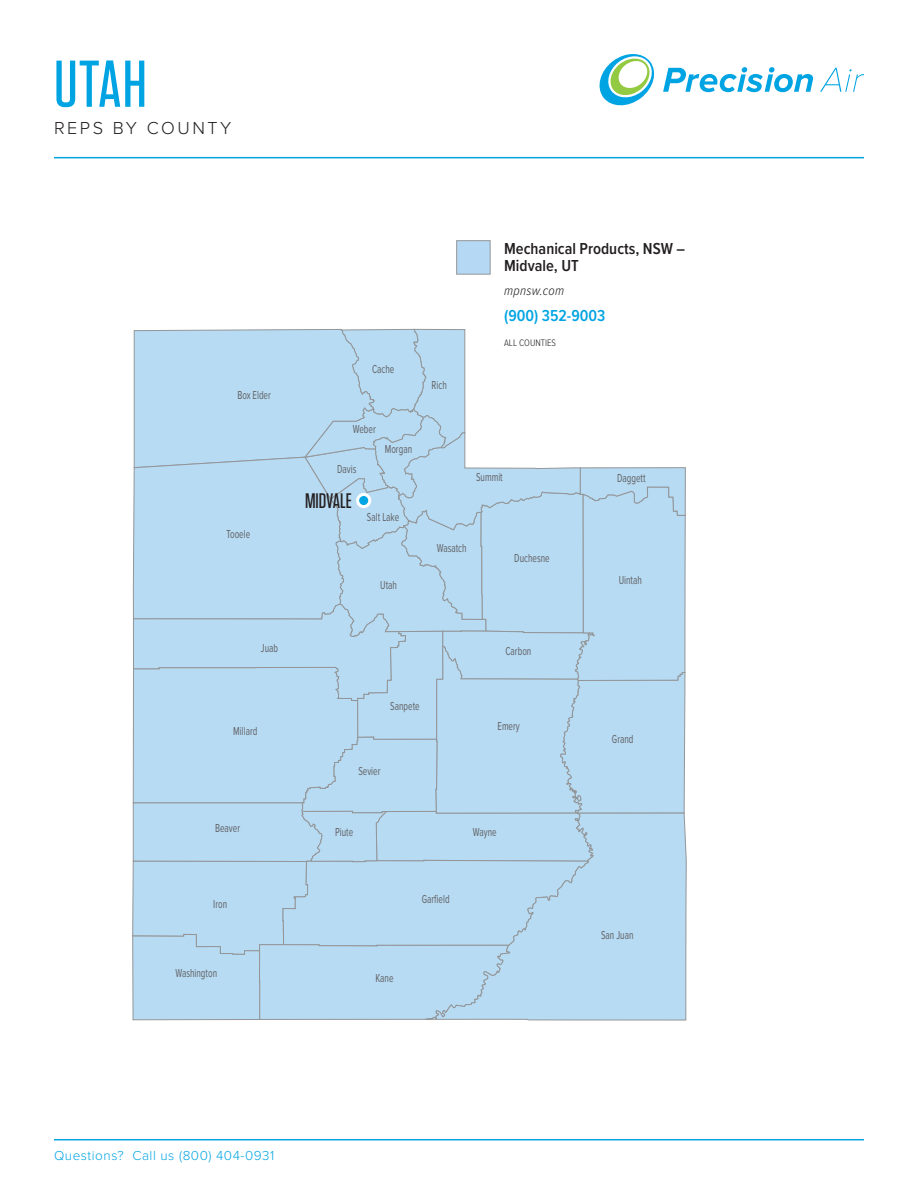
<style>
.page{position:relative;width:918px;height:1188px;background:#fff}
.page>*{position:absolute;margin:0;border:0;box-sizing:border-box;transform-origin:0 0}
.t1{font:500 66px "Tungsten";color:#00a4e3}
.t2{font:500 21px "Tungsten";color:#231f20}
.t3{font:300 18px "Proxima Nova";letter-spacing:.14em;color:#231f20}
.Rep_Name{font:600 16.5px/17.4px "Proxima Nova Cond";color:#231f20}
.Phone{font:600 16.5px "Proxima Nova Cond";color:#00a4e3}
.t4{font:300 13.5px "Proxima Nova";letter-spacing:.04em;color:#00a4e3}
.website{font:italic 300 13.5px "Proxima Nova Cond";letter-spacing:.02em;color:#231f20}
.t5{font:12px "Proxima Nova Cond";color:#636366;scale:.8 1}
.Phone-2{font:300 9.75px "Proxima Nova Cond";color:#231f20}
</style>
<div class="page">
<hr style="left:54px;top:157px;width:810px;height:1px;background:#00a4e3">
<hr style="left:54px;top:1139px;width:810px;height:1px;background:#00a4e3">
<svg style="left:820px;top:68px;width:44px;height:24px"></svg>
<svg style="left:599px;top:54px;width:214px;height:52px"></svg>
<svg style="left:132px;top:329px;width:554px;height:692px;background:#bddcf1"></svg>
<div style="left:413px;top:812px;width:274px;height:209px;background:#b7dbf3"></div>
<div style="left:358px;top:494px;width:12px;height:13px;background:#00a5e3;border-radius:50%"></div>
<div style="left:356px;top:493px;width:15px;height:15px;border:3px solid #fff;border-radius:50%"></div>
<div style="left:456px;top:240px;width:35px;height:35px;background:#b5d9f5;border:1px solid #949699"></div>
<p class="t1" style="left:54px;top:50px;width:94px">UTAH</p>
<p class="t3" style="left:54px;top:120px;width:179px">REPS BY COUNTY</p>
<p class="t5" style="left:237px;top:389px;width:43px">Box Elder</p>
<p class="t5" style="left:227px;top:529px;width:31px">Tooele</p>
<p class="t5" style="left:261px;top:643px;width:23px">Juab</p>
<p class="t5" style="left:372px;top:364px;width:29px">Cache</p>
<p class="t5" style="left:353px;top:423px;width:30px">Weber</p>
<p class="t5" style="left:337px;top:464px;width:26px">Davis</p>
<p class="t2" style="left:305px;top:489px;width:48px">MIDVALE</p>
<p class="t5" style="left:385px;top:444px;width:36px">Morgan</p>
<p class="t5" style="left:367px;top:511px;width:42px">Salt Lake</p>
<p class="t5" style="left:380px;top:579px;width:22px">Utah</p>
<p class="t5" style="left:432px;top:379px;width:21px">Rich</p>
<p class="Rep_Name" style="left:504px;top:239px;width:183px">Mechanical Products, NSW –<br>Midvale, UT</p>
<p class="website" style="left:504px;top:284px;width:62px">mpnsw.com</p>
<p class="Phone" style="left:504px;top:303px;width:103px">(900) 352-9003</p>
<p class="Phone-2" style="left:504px;top:336px;width:53px">ALL COUNTIES</p>
<p class="t5" style="left:476px;top:472px;width:35px">Summit</p>
<p class="t5" style="left:437px;top:542px;width:39px">Wasatch</p>
<p class="t5" style="left:514px;top:552px;width:46px">Duchesne</p>
<p class="t5" style="left:617px;top:473px;width:37px">Daggett</p>
<p class="t5" style="left:619px;top:574px;width:31px">Uintah</p>
<p class="t5" style="left:390px;top:701px;width:38px">Sanpete</p>
<p class="t5" style="left:505px;top:646px;width:34px">Carbon</p>
<p class="t5" style="left:233px;top:726px;width:32px">Millard</p>
<p class="t5" style="left:498px;top:720px;width:29px">Emery</p>
<p class="t5" style="left:358px;top:765px;width:29px">Sevier</p>
<p class="t5" style="left:215px;top:823px;width:33px">Beaver</p>
<p class="t5" style="left:335px;top:827px;width:24px">Piute</p>
<p class="t5" style="left:473px;top:827px;width:31px">Wayne</p>
<p class="t5" style="left:213px;top:898px;width:19px">Iron</p>
<p class="t5" style="left:422px;top:894px;width:36px">Garfield</p>
<p class="t5" style="left:175px;top:968px;width:54px">Washington</p>
<p class="t5" style="left:375px;top:973px;width:24px">Kane</p>
<p class="t4" style="left:54px;top:1149px;width:222px">Questions? Call us (800) 404-0931</p>
<p class="t5" style="left:612px;top:733px;width:29px">Grand</p>
<p class="t5" style="left:601px;top:930px;width:42px">San Juan</p>
</div>
